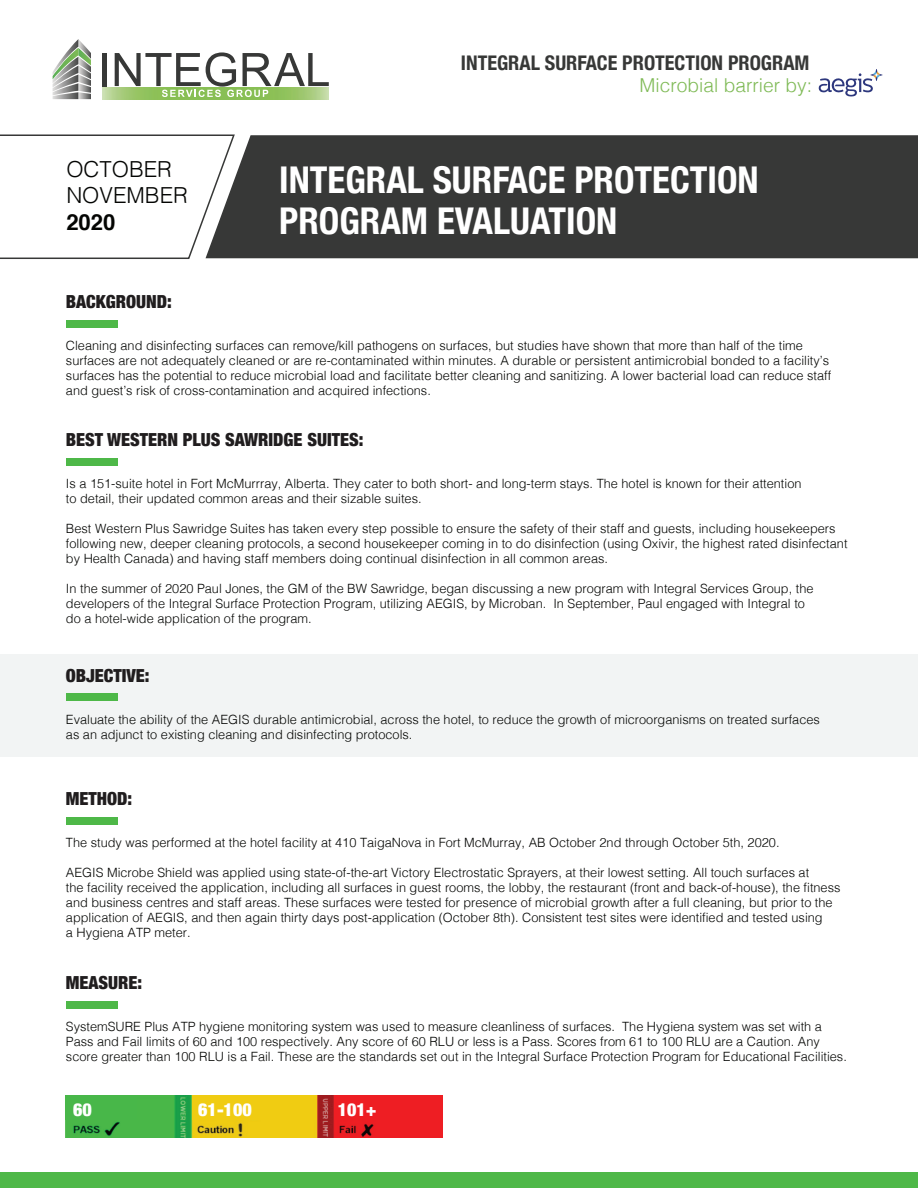
<style>
.page{position:relative;width:918px;height:1188px;background:#fff}
.page>*{position:absolute;margin:0;border:0;box-sizing:border-box;transform-origin:0 0}
.t1{font:700 condensed 36.9px/40px "Helvetica Neue";color:#fff}
.t2{font:300 22.05px/26.7px "Helvetica";color:#040503}
.t3{font:700 22.05px "Helvetica";color:#040503}
.t4{font:700 condensed 20.25px "Helvetica Neue";color:#373837}
.t5{font:300 19.2px "Helvetica";color:#7fba56}
.t6{font:900 condensed 18px "Helvetica Neue";color:#201d1e}
.t7{font:900 condensed 18px "Helvetica Neue";color:#fff}
.t8{font:300 12.75px/15px "Helvetica";color:#040503}
</style>
<div class="page">
<div style="left:0;top:654px;width:917px;height:103px;background:#f2f4f4"></div>
<div style="left:236px;top:135px;width:682px;height:123px;background:#373837"></div>
<svg style="left:0;top:134px;width:236px;height:125px"></svg>
<div style="left:67px;top:320px;width:51px;height:8px;background:#4eb848"></div>
<div style="left:67px;top:693px;width:51px;height:8px;background:#4eb848"></div>
<div style="left:67px;top:817px;width:51px;height:7px;background:#4eb848"></div>
<div style="left:67px;top:1001px;width:51px;height:7px;background:#4eb848"></div>
<div style="left:67px;top:458px;width:51px;height:7px;background:#4eb848"></div>
<div style="left:0;top:1173px;width:918px;height:15px;background:#4eb848"></div>
<img style="left:65px;top:1095px;width:377px;height:43px">
<div style="left:65px;top:1095px;width:71px;height:25px;background:#48b749"></div>
<div style="left:192px;top:1095px;width:125px;height:25px;background:#f0cc12"></div>
<div style="left:334px;top:1095px;width:108px;height:25px;background:#ee1e23"></div>
<hr style="left:103px;top:53px;width:4px;height:33px;background:#373837">
<svg style="left:53px;top:39px;width:38px;height:60px"></svg>
<img style="left:103px;top:87px;width:226px;height:13px">
<svg style="left:115px;top:52px;width:214px;height:45px"></svg>
<svg style="left:818px;top:69px;width:65px;height:28px"></svg>
<h3 class="t4" style="left:461px;top:46px;width:350px">INTEGRAL SURFACE PROTECTION PROGRAM</h3>
<h2 class="t2" style="left:66px;top:154px;width:123px">OCTOBER<br>NOVEMBER</h2>
<h2 class="t3" style="left:66px;top:204px;width:51px">2020</h2>
<h3 class="t6" style="left:66px;top:287px;width:108px">BACKGROUND:</h3>
<h3 class="t5" style="left:640px;top:69px;width:174px">Microbial barrier by:</h3>
<h1 class="t1" style="left:279px;top:158px;width:481px">INTEGRAL SURFACE PROTECTION<br>PROGRAM EVALUATION</h1>
<p class="t8" style="left:66px;top:338px;width:767px">Cleaning and disinfecting surfaces can remove/kill pathogens on surfaces, but studies have shown that more than half of the time surfaces are not adequately cleaned or are re-contaminated within minutes. A durable or persistent antimicrobial bonded to a facility’s surfaces has the potential to reduce microbial load and facilitate better cleaning and sanitizing. A lower bacterial load can reduce staff and guest’s risk of cross-contamination and acquired infections.</p>
<h3 class="t6" style="left:66px;top:425px;width:299px">BEST WESTERN PLUS SAWRIDGE SUITES:</h3>
<p class="t8" style="left:66px;top:475px;width:737px">Is a 151-suite hotel in Fort McMurrray, Alberta. They cater to both short- and long-term stays. The hotel is known for their attention to detail, their updated common areas and their sizable suites.</p>
<p class="t8" style="left:66px;top:520px;width:783px">Best Western Plus Sawridge Suites has taken every step possible to ensure the safety of their staff and guests, including housekeepers following new, deeper cleaning protocols, a second housekeeper coming in to do disinfection (using Oxivir, the highest rated disinfectant by Health Canada) and having staff members doing continual disinfection in all common areas.</p>
<p class="t8" style="left:66px;top:580px;width:749px">In the summer of 2020 Paul Jones, the GM of the BW Sawridge, began discussing a new program with Integral Services Group, the developers of the Integral Surface Protection Program, utilizing AEGIS, by Microban. In September, Paul engaged with Integral to do a hotel-wide application of the program.</p>
<h3 class="t6" style="left:66px;top:660px;width:85px">OBJECTIVE:</h3>
<p class="t8" style="left:66px;top:711px;width:755px">Evaluate the ability of the AEGIS durable antimicrobial, across the hotel, to reduce the growth of microorganisms on treated surfaces as an adjunct to existing cleaning and disinfecting protocols.</p>
<h3 class="t6" style="left:66px;top:784px;width:68px">METHOD:</h3>
<p class="t8" style="left:66px;top:834px;width:715px">The study was performed at the hotel facility at 410 TaigaNova in Fort McMurray, AB October 2nd through October 5th, 2020.</p>
<p class="t8" style="left:66px;top:864px;width:776px">AEGIS Microbe Shield was applied using state-of-the-art Victory Electrostatic Sprayers, at their lowest setting. All touch surfaces at<br>the facility received the application, including all surfaces in guest rooms, the lobby, the restaurant (front and back-of-house), the fitness and business centres and staff areas. These surfaces were tested for presence of microbial growth after a full cleaning, but prior to the application of AEGIS, and then again thirty days post-application (October 8th). Consistent test sites were identified and tested using<br>a Hygiena ATP meter.</p>
<h3 class="t6" style="left:66px;top:968px;width:78px">MEASURE:</h3>
<p class="t8" style="left:66px;top:1018px;width:782px">SystemSURE Plus ATP hygiene monitoring system was used to measure cleanliness of surfaces. The Hygiena system was set with a<br>Pass and Fail limits of 60 and 100 respectively. Any score of 60 RLU or less is a Pass. Scores from 61 to 100 RLU are a Caution. Any score greater than 100 RLU is a Fail. These are the standards set out in the Integral Surface Protection Program for Educational Facilities.</p>
<h3 class="t7" style="left:73px;top:1095px;width:20px">60</h3>
<h3 class="t7" style="left:198px;top:1095px;width:55px">61-100</h3>
<h3 class="t7" style="left:338px;top:1095px;width:40px">101+</h3>
</div>
